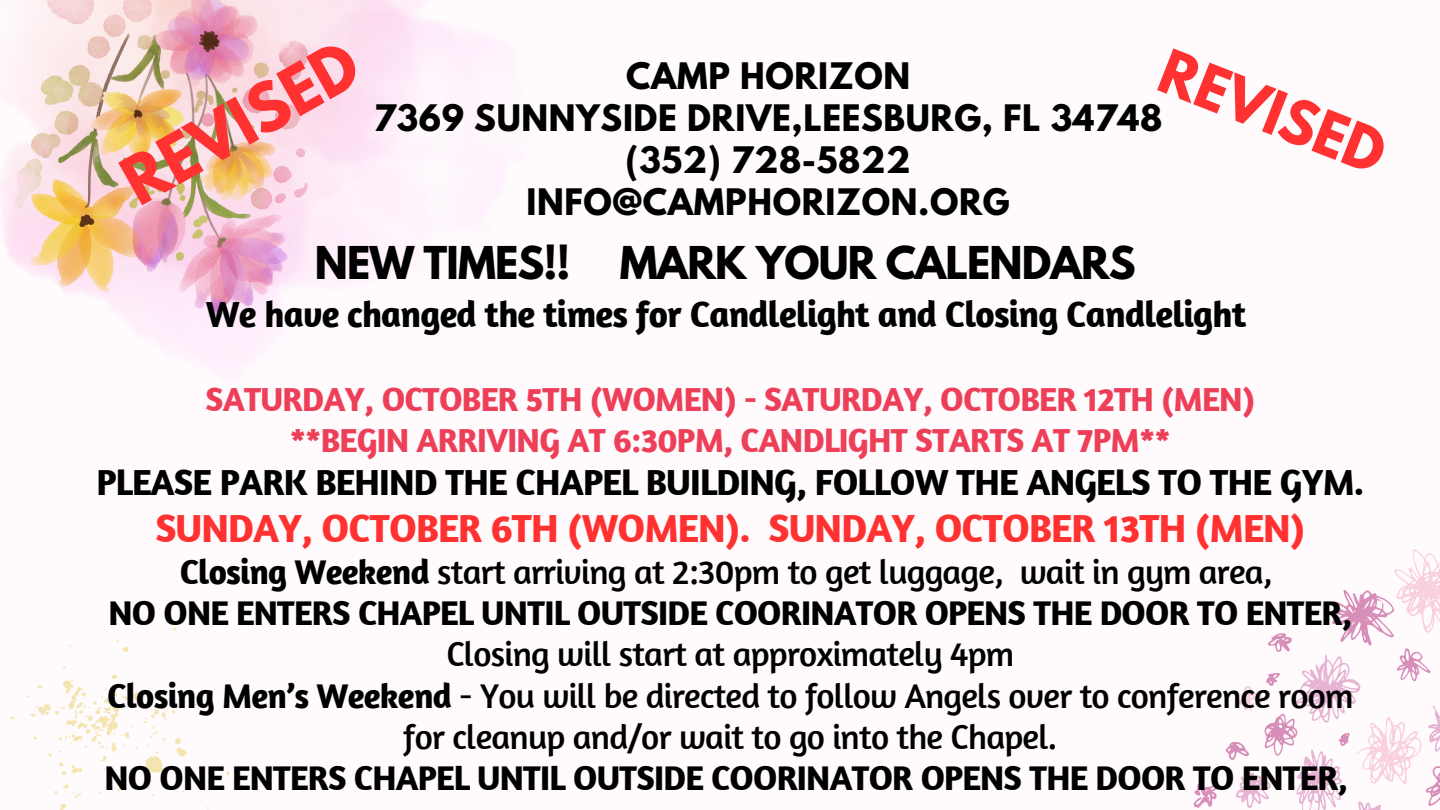
<style>
.page{position:relative;width:1440px;height:810px;background:#fffbfd}
.page>*{position:absolute;margin:0;border:0;box-sizing:border-box;transform-origin:0 0}
.t1{font:700 59.3px "League Spartan";color:#ff3131}
.t2{font:700 54.2px "League Spartan";color:#ff3131}
.t3{font:700 40.1px "Amaranth";letter-spacing:-.02em;color:#ff3131}
.t4{font:700 40.1px "League Spartan";letter-spacing:-.02em;color:#000}
.t5{font:700 37.1px "Amaranth";letter-spacing:-.02em;color:#000}
.t6{font:35.1px/41.2px "Amaranth";letter-spacing:-.02em;color:#000;text-align:center}
.t7{font:700 34.1px/40.5px "Amaranth";letter-spacing:-.02em;color:#ee3f59;text-align:center}
.t8{font:700 32.4px "League Spartan";letter-spacing:.02em;color:#000}
.s1{font-weight:700}
</style>
<div class="page">
<img style="left:0;top:0;width:307px;height:383px">
<svg style="left:1193px;top:549px;width:247px;height:261px"></svg>
<img style="left:11px;top:627px;width:219px;height:183px">
<h3 class="t1" style="left:113px;top:160px;width:261px;rotate:-29deg">REVISED</h3>
<h2 class="t2" style="left:1171px;top:44px;width:239px;rotate:21deg">REVISED</h2>
<h1 class="t8" style="left:626px;top:60px;width:286px">CAMP HORIZON</h1>
<p class="t8" style="left:374px;top:102px;width:790px">7369 SUNNYSIDE DRIVE,LEESBURG, FL 34748</p>
<p class="t8" style="left:626px;top:144px;width:286px">(352) 728-5822</p>
<p class="t8" style="left:526px;top:186px;width:485px">INFO@CAMPHORIZON.ORG</p>
<p class="t4" style="left:315px;top:243px;width:822px">NEW TIMES!! MARK YOUR CALENDARS</p>
<p class="t5" style="left:206px;top:291px;width:1042px">We have changed the times for Candlelight and Closing Candlelight</p>
<h1 class="t7" style="left:206px;top:378px;width:1051px">SATURDAY, OCTOBER 5TH (WOMEN) - SATURDAY, OCTOBER 12TH (MEN) **BEGIN ARRIVING AT 6:30PM, CANDLIGHT STARTS AT 7PM**</h1>
<h1 class="t5" style="left:96px;top:459px;width:1269px">PLEASE PARK BEHIND THE CHAPEL BUILDING, FOLLOW THE ANGELS TO THE GYM.</h1>
<h1 class="t3" style="left:155px;top:503px;width:1151px">SUNDAY, OCTOBER 6TH (WOMEN). SUNDAY, OCTOBER 13TH (MEN)</h1>
<h1 class="t6" style="left:104px;top:550px;width:1251px"><span class="s1">Closing Weekend</span> start arriving at 2:30pm to get luggage, wait in gym area,<br><span class="s1">NO ONE ENTERS CHAPEL UNTIL OUTSIDE COORINATOR OPENS THE DOOR TO ENTER, </span>Closing will start at approximately 4pm<br><span class="s1">Closing Men’s Weekend</span> - You will be directed to follow Angels over to conference room for cleanup and/or wait to go into the Chapel.<br><span class="s1">NO ONE ENTERS CHAPEL UNTIL OUTSIDE COORINATOR OPENS THE DOOR TO ENTER,</span></h1>
</div>
